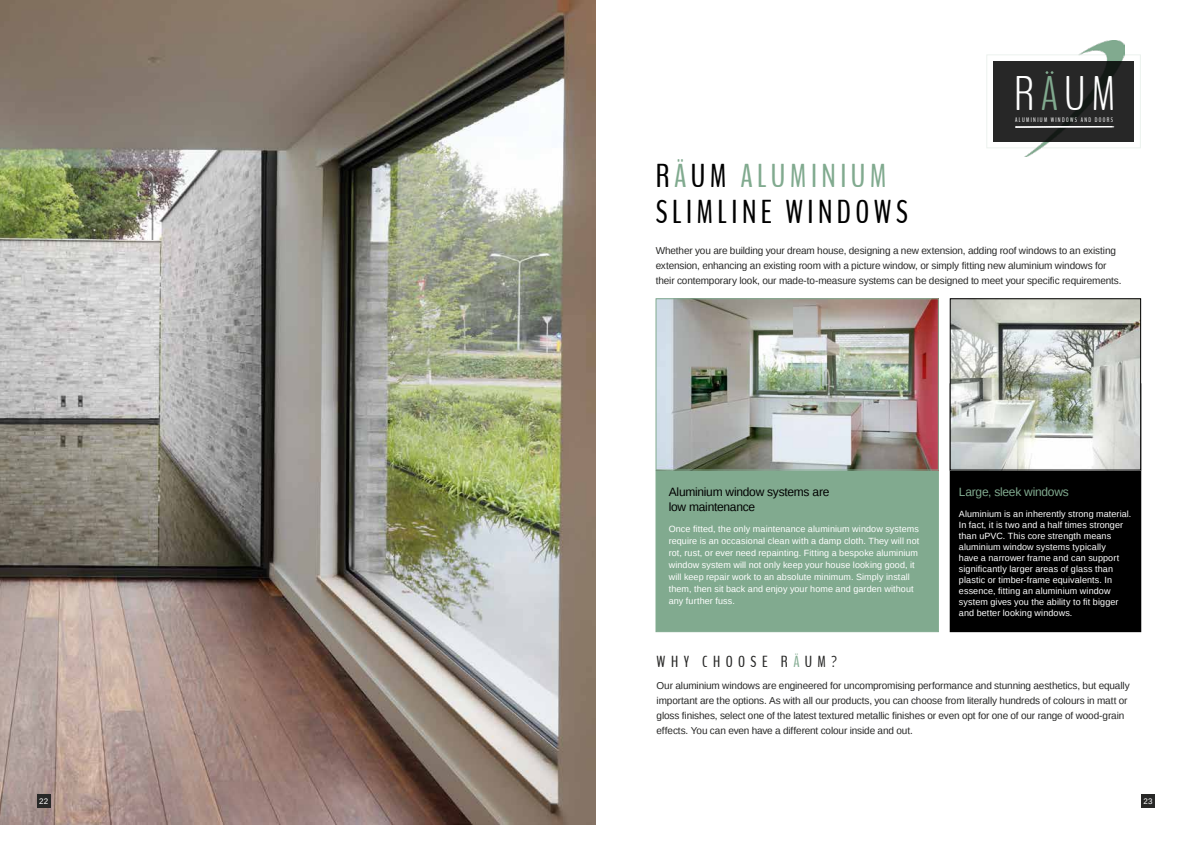
<style>
.page{position:relative;width:1191px;height:842px;background:#fff}
.page>*{position:absolute;margin:0;border:0;box-sizing:border-box;transform-origin:0 0}
.t1{font:300 48.3px "Bench Nine";color:#fff;scale:.96 1}
.t2{font:33px/36px "Bench Nine";letter-spacing:.14em;color:#000;scale:.96 1}
.t3{font:16px "Bench Nine";letter-spacing:.34em;color:#282827}
.t4{font:12px/15px "Liberation Sans";letter-spacing:-.025em;color:#000}
.t5{font:12px "Liberation Sans";letter-spacing:-.02em;color:#81aa8f}
.t6{font:10px/15px "Liberation Sans";letter-spacing:-.015em;color:#282827}
.t7{font:9px/11px "Liberation Sans";letter-spacing:.01em;color:#fff}
.t8{font:8px "Liberation Sans";letter-spacing:.03em;color:#fff}
.t9{font:6.6px "Bench Nine";letter-spacing:.23em;color:#fff;scale:.91 1}
.s1{color:#81aa8f}
.s2{color:#87ae95}
</style>
<div class="page">
<img style="left:0;top:0;width:596px;height:825px">
<div style="left:986px;top:54px;width:154px;height:94px;border:1px solid #ecf2ee"></div>
<img style="left:1020px;top:40px;width:104px;height:117px">
<svg style="left:993px;top:61px;width:140px;height:81px;background:#272727"></svg>
<svg style="left:1015px;top:127px;width:98px;height:1px"></svg>
<svg style="left:1045px;top:71px;width:8px;height:3px"></svg>
<div style="left:1141px;top:794px;width:14px;height:14px;background:#282827"></div>
<div style="left:37px;top:794px;width:14px;height:14px;background:#282827"></div>
<div style="left:950px;top:384px;width:190px;height:248px;background:#000"></div>
<div style="left:950px;top:384px;width:191px;height:248px;border:1px solid #000"></div>
<img style="left:952px;top:300px;width:186px;height:168px">
<div style="left:950px;top:298px;width:190px;height:172px;border:1px solid #000"></div>
<div style="left:656px;top:470px;width:282px;height:162px;background:#81aa8f;border:1px solid #81aa8f"></div>
<img style="left:658px;top:300px;width:278px;height:168px">
<div style="left:656px;top:298px;width:282px;height:172px;border:1px solid #81aa8f"></div>
<h1 class="t1" style="left:1014px;top:63px;width:107px">R<span class="s1">A</span>UM</h1>
<h2 class="t2" style="left:656px;top:158px;width:264px">R<span class="s1">Ä</span>UM <span class="s1">ALUMINIUM<br></span>SLIMLINE WINDOWS</h2>
<p class="t9" style="left:1015px;top:115px;width:109px">ALUMINIUM WINDOWS AND DOORS</p>
<p class="t6" style="left:656px;top:243px;width:467px">Whether you are building your dream house, designing a new extension, adding roof windows to an existing extension, enhancing an existing room with a picture window, or simply fitting new aluminium windows for their contemporary look, our made-to-measure systems can be designed to meet your specific requirements.</p>
<h3 class="t4" style="left:668px;top:484px;width:162px">Aluminium window systems are low maintenance</h3>
<p class="t7" style="left:668px;top:523px;width:252px;line-height:12px">Once fitted, the only maintenance aluminium window systems require is an occasional clean with a damp cloth. They will not rot, rust, or ever need repainting. Fitting a bespoke aluminium window system will not only keep your house looking good, it will keep repair work to an absolute minimum. Simply install them, then sit back and enjoy your home and garden without any further fuss.</p>
<h3 class="t5" style="left:959px;top:485px;width:111px">Large, sleek windows</h3>
<p class="t7" style="left:959px;top:509px;width:174px">Aluminium is an inherently strong material.<br>In fact, it is two and a half times stronger than uPVC. This core strength means aluminium window systems typically<br>have a narrower frame and can support significantly larger areas of glass than plastic or timber-frame equivalents. In essence, fitting an aluminium window system gives you the ability to fit bigger and better looking windows.</p>
<h3 class="t3" style="left:656px;top:651px;width:182px">WHY CHOOSE R<span class="s2">Ä</span>UM?</h3>
<p class="t6" style="left:656px;top:678px;width:474px">Our aluminium windows are engineered for uncompromising performance and stunning aesthetics, but equally important are the options. As with all our products, you can choose from literally hundreds of colours in matt or gloss finishes, select one of the latest textured metallic finishes or even opt for one of our range of wood-grain effects. You can even have a different colour inside and out.</p>
<p class="t8" style="left:39px;top:796px;width:11px">06</p>
<p class="t8" style="left:1143px;top:796px;width:11px">07</p>
<p class="t8" style="left:39px;top:796px;width:11px">22</p>
<p class="t8" style="left:1143px;top:796px;width:11px">23</p>
</div>
